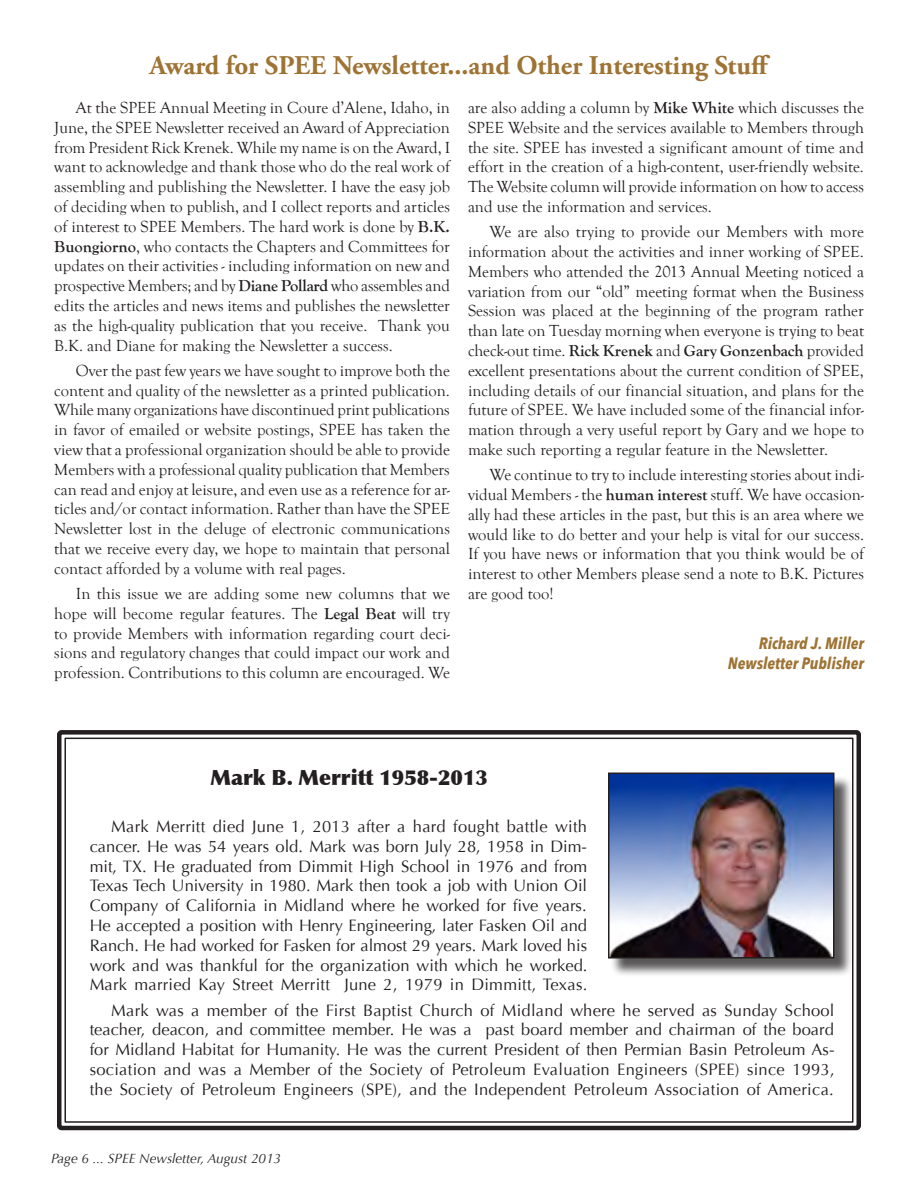
<style>
.page{position:relative;width:918px;height:1188px;background:#fff}
.page>*{position:absolute;margin:0;border:0;box-sizing:border-box;transform-origin:0 0}
.Heads_Adobe_Garamond{font:700 27px "Adobe Garamond Pro";color:#9e7333}
.Body_Optima_11{font:900 21px "Optima";color:#231f20}
.Body_text_goudy_11{font:16.5px/19.8px "Goudy Old Style T";color:#231f20;text-align:justify}
.Body_Optima_11-2{font:16.5px/19.8px "Optima";letter-spacing:.015em;color:#231f20;text-align:justify}
.Author{font:italic 700 16.5px "Avenir Next Condensed";color:#9e7333}
.t1{font:italic 13.5px "Optima";color:#231f20}
.s1{font-weight:700}
</style>
<div class="page">
<div style="left:610px;top:775px;width:243px;height:202px;background:#231f20;opacity:.75"></div>
<img style="left:611px;top:776px;width:221px;height:180px">
<div style="left:608px;top:773px;width:227px;height:186px;border:2px solid #231f20"></div>
<div style="left:57px;top:730px;width:804px;height:400px;border:4px solid #231f20;border-radius:2px"></div>
<div style="left:64px;top:738px;width:790px;height:385px;border:2px solid #231f20"></div>
<p class="Heads_Adobe_Garamond" style="left:149px;top:49px;width:622px">Award for SPEE Newsletter...and Other Interesting Stuff</p>
<p class="Body_text_goudy_11" style="left:54px;top:98px;width:397px;text-indent:22px">At the SPEE Annual Meeting in Coure d’Alene, Idaho, in June, the SPEE Newsletter received an Award of Appreciation from President Rick Krenek. While my name is on the Award, I want to acknowledge and thank those who do the real work of assembling and publishing the Newsletter. I have the easy job of deciding when to publish, and I collect reports and articles of interest to SPEE Members. The hard work is done by <span class="s1">B.K.<br>Buongiorno</span>, who contacts the Chapters and Committees for updates on their activities - including information on new and prospective Members; and by <span class="s1">Diane Pollard</span> who assembles and edits the articles and news items and publishes the newsletter as the high-quality publication that you receive. Thank you B.K. and Diane for making the Newsletter a success.</p>
<p class="Body_text_goudy_11" style="left:54px;top:361px;width:397px;text-indent:22px">Over the past few years we have sought to improve both the content and quality of the newsletter as a printed publication.<br>While many organizations have discontinued print publications in favor of emailed or website postings, SPEE has taken the view that a professional organization should be able to provide Members with a professional quality publication that Members can read and enjoy at leisure, and even use as a reference for ar&shy;ticles and/or contact information. Rather than have the SPEE Newsletter lost in the deluge of electronic communications that we receive every day, we hope to maintain that personal contact afforded by a volume with real pages.</p>
<p class="Body_text_goudy_11" style="left:54px;top:584px;width:397px;text-indent:22px">In this issue we are adding some new columns that we hope will become regular features. The <span class="s1">Legal Beat</span> will try to provide Members with information regarding court deci&shy;sions and regulatory changes that could impact our work and profession. Contributions to this column are encouraged. We</p>
<p class="Body_text_goudy_11" style="left:468px;top:98px;width:398px">are also adding a column by <span class="s1">Mike White</span> which discusses the SPEE Website and the services available to Members through the site. SPEE has invested a significant amount of time and effort in the creation of a high-content, user-friendly website.<br>The Website column will provide information on how to access and use the information and services.</p>
<p class="Body_text_goudy_11" style="left:468px;top:222px;width:398px;text-indent:22px">We are also trying to provide our Members with more information about the activities and inner working of SPEE.<br>Members who attended the 2013 Annual Meeting noticed a variation from our “old” meeting format when the Business Session was placed at the beginning of the program rather than late on Tuesday morning when everyone is trying to beat check-out time. <span class="s1">Rick Krenek</span> and <span class="s1">Gary Gonzenbach</span> provided excellent presentations about the current condition of SPEE, including details of our financial situation, and plans for the future of SPEE. We have included some of the financial infor&shy;mation through a very useful report by Gary and we hope to make such reporting a regular feature in the Newsletter.</p>
<p class="Body_text_goudy_11" style="left:468px;top:465px;width:398px;text-indent:22px">We continue to try to include interesting stories about indi&shy;vidual Members - the <span class="s1">human interest</span> stuff. We have occasion&shy;ally had these articles in the past, but this is an area where we would like to do better and your help is vital for our success.<br>If you have news or information that you think would be of interest to other Members please send a note to B.K. Pictures are good too!</p>
<p class="Author" style="left:759px;top:634px;width:107px">Richard J. Miller</p>
<p class="Author" style="left:728px;top:653px;width:138px">Newsletter Publisher</p>
<p class="Body_Optima_11" style="left:210px;top:765px;width:279px">Mark B. Merritt 1958-2013</p>
<p class="Body_Optima_11-2" style="left:90px;top:817px;width:499px;text-indent:22px">Mark Merritt died June 1, 2013 after a hard fought battle with cancer. He was 54 years old. Mark was born July 28, 1958 in Dim&shy;mit, TX. He graduated from Dimmit High School in 1976 and from Texas Tech University in 1980. Mark then took a job with Union Oil Company of California in Midland where he worked for five years.<br>He accepted a position with Henry Engineering, later Fasken Oil and Ranch. He had worked for Fasken for almost 29 years. Mark loved his work and was thankful for the organization with which he worked.<br>Mark married Kay Street Merritt June 2, 1979 in Dimmitt, Texas.</p>
<p class="Body_Optima_11-2" style="left:90px;top:1000px;width:747px;text-indent:22px">Mark was a member of the First Baptist Church of Midland where he served as Sunday School teacher, deacon, and committee member. He was a past board member and chairman of the board for Midland Habitat for Humanity. He was the current President of then Permian Basin Petroleum As&shy;sociation and was a Member of the Society of Petroleum Evaluation Engineers (SPEE) since 1993, the Society of Petroleum Engineers (SPE), and the Independent Petroleum Association of America.</p>
<p class="t1" style="left:51px;top:1150px;width:231px">Page 6 ... SPEE Newsletter, August 2013</p>
</div>
